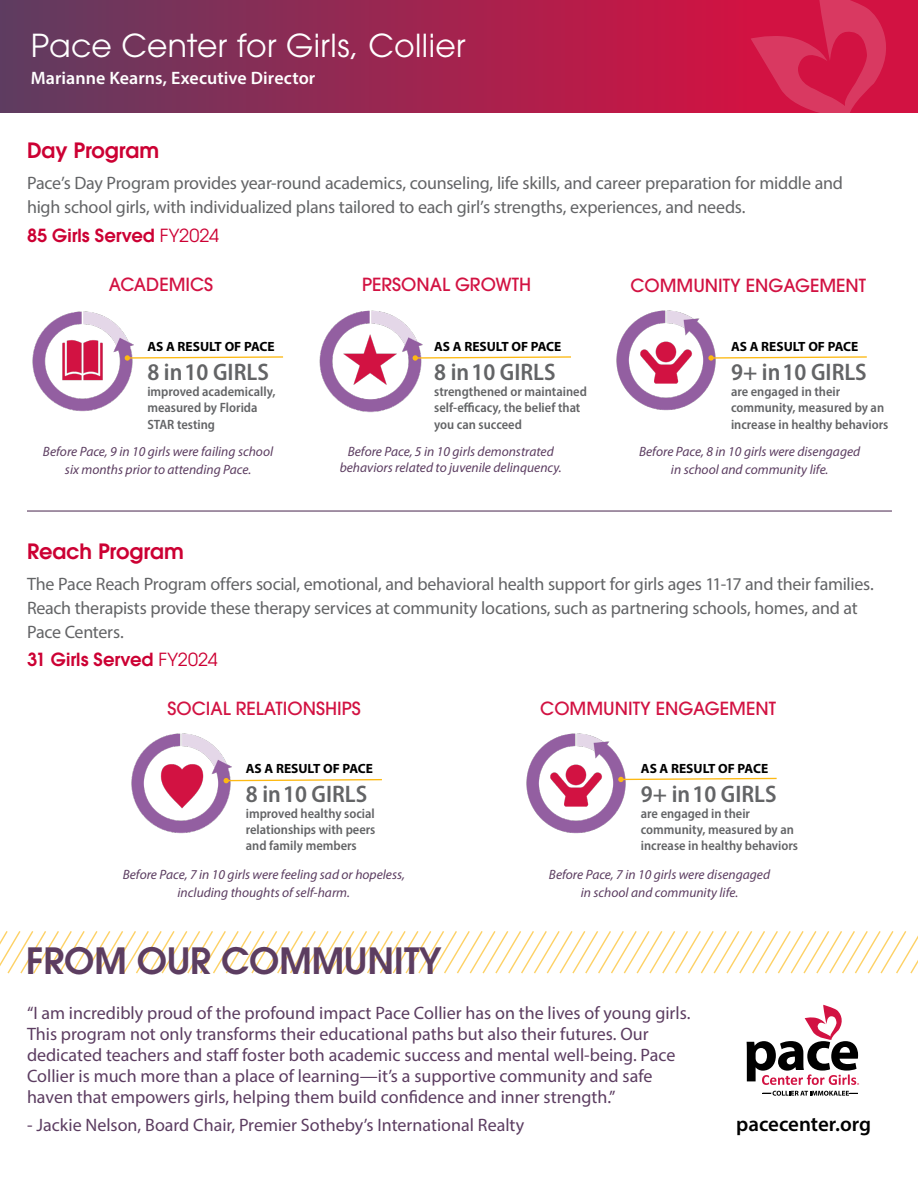
<style>
.page{position:relative;width:918px;height:1188px;background:#fff}
.page>*{position:absolute;margin:0;border:0;box-sizing:border-box;transform-origin:0 0}
.t1{font:600 36px "Avant Garde CE";color:#5c3d61}
.t2{font:31.5px "Avant Garde";letter-spacing:.01em;color:#fff}
.t3{font:600 semi-condensed 24px "Myriad Pro";color:#636466}
.t4{font:600 21px "Avant Garde";letter-spacing:-.005em;color:#c03}
.t5{font:600 20.85px "Myriad Pro";color:#000}
.t6{font:18px/21px "Myriad Pro";color:#5c3d61}
.t7{font:18px/24px "Myriad Pro";letter-spacing:-.015em;color:#636466}
.t8{font:500 18px "Avant Garde";color:#d21242}
.t9{font:600 18px "Avant Garde";color:#c03}
.t10{font:600 18px "Myriad Pro";letter-spacing:.005em;color:#fff}
.t11{font:italic 13.5px/18px "Myriad Pro";color:#5c3d61;text-align:center}
.t12{font:600 semi-condensed 13.5px/16.2px "Myriad Pro";color:#636466}
.t13{font:700 13.35px "Myriad Pro";color:#000}
.s1{font-weight:400}
</style>
<div class="page">
<img style="left:32px;top:311px;width:102px;height:101px">
<img style="left:131px;top:733px;width:101px;height:101px">
<img style="left:526px;top:733px;width:100px;height:101px">
<img style="left:548px;top:758px;width:57px;height:56px">
<svg style="left:618px;top:777px;width:159px;height:5px"></svg>
<svg style="left:0;top:0;width:918px;height:112px;background:#9a2650"></svg>
<svg style="left:751px;top:0;width:135px;height:113px;background:#d4224e"></svg>
<hr style="left:27px;top:510px;width:865px;height:2px;background:#5c3d61">
<svg style="left:0;top:931px;width:918px;height:43px"></svg>
<img style="left:319px;top:310px;width:104px;height:103px">
<img style="left:340px;top:330px;width:60px;height:59px">
<img style="left:616px;top:310px;width:100px;height:101px">
<img style="left:638px;top:335px;width:57px;height:56px">
<svg style="left:708px;top:355px;width:159px;height:6px"></svg>
<img style="left:151px;top:754px;width:61px;height:60px">
<img style="left:52px;top:330px;width:60px;height:59px">
<svg style="left:747px;top:1005px;width:112px;height:80px"></svg>
<svg style="left:763px;top:1091px;width:95px;height:5px"></svg>
<svg style="left:224px;top:778px;width:158px;height:5px"></svg>
<svg style="left:413px;top:355px;width:158px;height:6px"></svg>
<svg style="left:125px;top:355px;width:159px;height:6px"></svg>
<h2 class="t2" style="left:31px;top:27px;width:436px">Pace Center for Girls, Collier</h2>
<p class="t10" style="left:31px;top:67px;width:286px">Marianne Kearns, Executive Director</p>
<p class="t4" style="left:27px;top:137px;width:134px">Day Program</p>
<p class="t7" style="left:27px;top:171px;width:818px">Pace’s Day Program provides year-round academics, counseling, life skills, and career preparation for middle and high school girls, with individualized plans tailored to each girl’s strengths, experiences, and needs.</p>
<p class="t9" style="left:27px;top:223px;width:194px">85 Girls Served <span class="s1">FY2024</span></p>
<p class="t8" style="left:109px;top:273px;width:106px">ACADEMICS</p>
<p class="t8" style="left:362px;top:273px;width:171px">PERSONAL GROWTH</p>
<p class="t8" style="left:630px;top:274px;width:237px">COMMUNITY ENGAGEMENT</p>
<p class="t13" style="left:147px;top:338px;width:129px">AS A RESULT OF PACE</p>
<h3 class="t3" style="left:147px;top:357px;width:123px">8 in 10 GIRLS</h3>
<p class="t12" style="left:147px;top:383px;width:130px">improved academically, measured by Florida<br>STAR testing</p>
<p class="t13" style="left:434px;top:338px;width:129px">AS A RESULT OF PACE</p>
<h3 class="t3" style="left:434px;top:357px;width:123px">8 in 10 GIRLS</h3>
<p class="t12" style="left:434px;top:383px;width:154px">strengthened or maintained self-efficacy, the belief that you can succeed</p>
<p class="t13" style="left:731px;top:338px;width:129px">AS A RESULT OF PACE</p>
<h3 class="t3" style="left:731px;top:357px;width:137px">9+ in 10 GIRLS</h3>
<p class="t12" style="left:731px;top:383px;width:159px">are engaged in their community, measured by an increase in healthy behaviors</p>
<p class="t11" style="left:43px;top:442px;width:232px">Before Pace, 9 in 10 girls were failing school six months prior to attending Pace.</p>
<p class="t11" style="left:340px;top:443px;width:224px;line-height:16.2px">Before Pace, 5 in 10 girls demonstrated behaviors related to juvenile delinquency.</p>
<p class="t11" style="left:639px;top:442px;width:223px">Before Pace, 8 in 10 girls were disengaged in school and community life.</p>
<p class="t4" style="left:27px;top:537px;width:158px">Reach Program</p>
<p class="t7" style="left:27px;top:571px;width:848px">The Pace Reach Program offers social, emotional, and behavioral health support for girls ages 11-17 and their families.<br>Reach therapists provide these therapy services at community locations, such as partnering schools, homes, and at<br>Pace Centers.</p>
<p class="t9" style="left:27px;top:647px;width:192px">31 Girls Served <span class="s1">FY2024</span></p>
<p class="t8" style="left:168px;top:697px;width:195px">SOCIAL RELATIONSHIPS</p>
<p class="t8" style="left:540px;top:697px;width:237px">COMMUNITY ENGAGEMENT</p>
<p class="t13" style="left:246px;top:760px;width:129px">AS A RESULT OF PACE</p>
<h3 class="t3" style="left:246px;top:779px;width:123px">8 in 10 GIRLS</h3>
<p class="t12" style="left:246px;top:805px;width:131px;text-align:justify">improved healthy social relationships with peers and family members</p>
<p class="t13" style="left:641px;top:760px;width:129px">AS A RESULT OF PACE</p>
<h3 class="t3" style="left:641px;top:779px;width:137px">9+ in 10 GIRLS</h3>
<p class="t12" style="left:641px;top:805px;width:159px">are engaged in their community, measured by an increase in healthy behaviors</p>
<p class="t11" style="left:123px;top:865px;width:284px">Before Pace, 7 in 10 girls were feeling sad or hopeless, including thoughts of self-harm.</p>
<p class="t11" style="left:549px;top:865px;width:223px">Before Pace, 7 in 10 girls were disengaged in school and community life.</p>
<h1 class="t1" style="left:26px;top:937px;width:417px">FROM OUR COMMUNITY</h1>
<p class="t6" style="left:27px;top:1002px;width:665px">“I am incredibly proud of the profound impact Pace Collier has on the lives of young girls.<br>This program not only transforms their educational paths but also their futures. Our dedicated teachers and staff foster both academic success and mental well-being. Pace Collier is much more than a place of learning—it’s a supportive community and safe haven that empowers girls, helping them build confidence and inner strength.”</p>
<p class="t6" style="left:27px;top:1114px;width:499px">- Jackie Nelson, Board Chair, Premier Sotheby’s International Realty</p>
<p class="t5" style="left:736px;top:1111px;width:136px">pacecenter.org</p>
</div>
